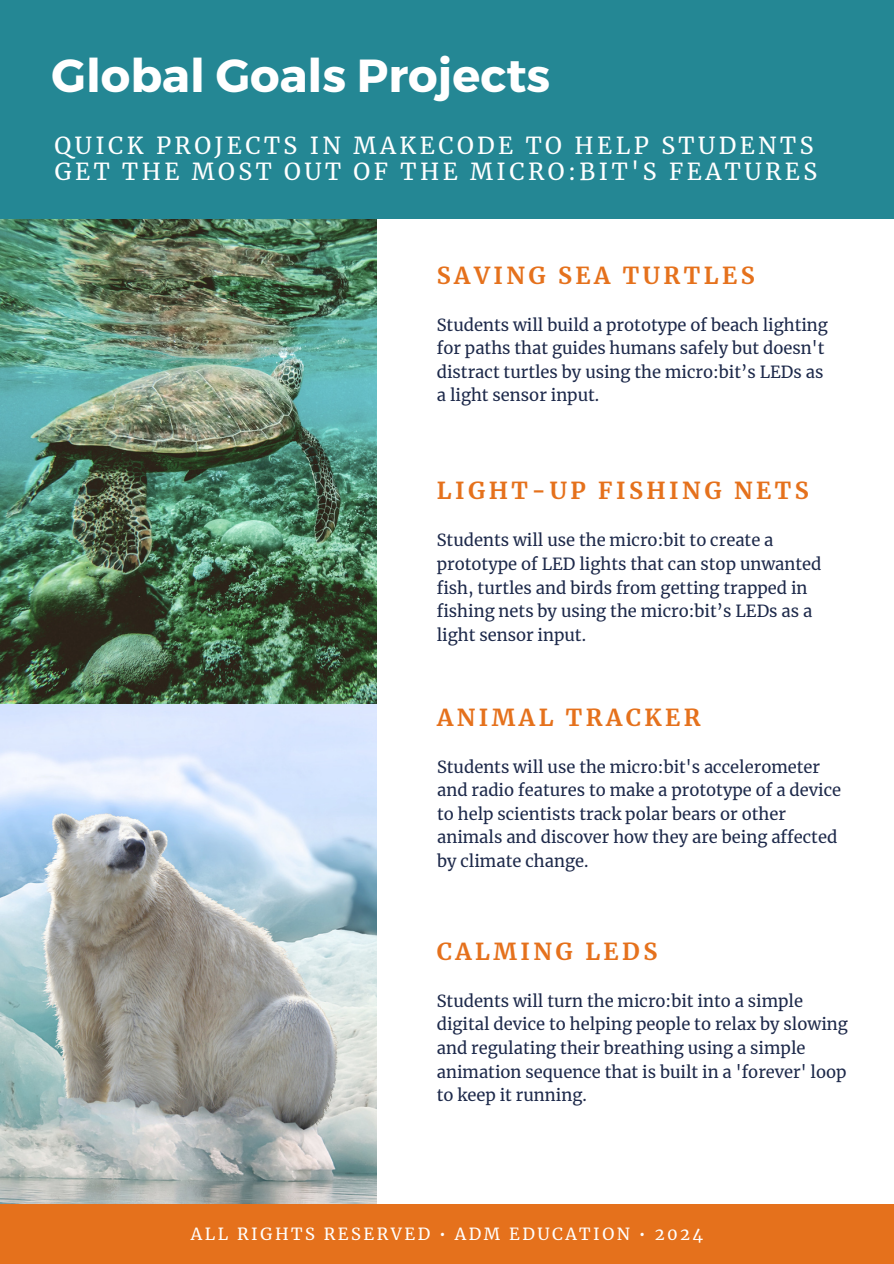
<style>
.page{position:relative;width:894px;height:1264px;background:#fff}
.page>*{position:absolute;margin:0;border:0;box-sizing:border-box;transform-origin:0 0}
.t1{font:700 46.35px "Montserrat";color:#fff}
.t2{font:23.1px/25.8px "Merriweather";letter-spacing:.15em;color:#fff}
.t3{font:700 23.1px "Merriweather";letter-spacing:.15em;color:#e5711c}
.t4{font:16.5px/23.7px "Merriweather";color:#1d294a}
.t5{font:16.5px "Merriweather";letter-spacing:.15em;color:#fff}
</style>
<div class="page">
<img style="left:0;top:218px;width:376px;height:986px">
<div style="left:0;top:1204px;width:893px;height:59px;background:#e5711c"></div>
<div style="left:0;top:0;width:893px;height:218px;background:#248794"></div>
<p class="t1" style="left:52px;top:45px;width:500px">Global Goals Projects</p>
<h1 class="t2" style="left:54px;top:133px;width:764px">QUICK PROJECTS IN MAKECODE TO HELP STUDENTS<br>GET THE MOST OUT OF THE MICRO:BIT'S FEATURES</h1>
<h2 class="t3" style="left:436px;top:261px;width:319px">SAVING SEA TURTLES</h2>
<h3 class="t4" style="left:436px;top:313px;width:392px">Students will build a prototype of beach lighting for paths that guides humans safely but doesn't distract turtles by using the micro:bit’s LEDs as a light sensor input.</h3>
<p class="t3" style="left:436px;top:476px;width:373px">LIGHT-UP FISHING NETS</p>
<h2 class="t4" style="left:436px;top:528px;width:386px">Students will use the micro:bit to create a prototype of LED lights that can stop unwanted fish, turtles and birds from getting trapped in fishing nets by using the micro:bit’s LEDs as a light sensor input.</h2>
<p class="t3" style="left:437px;top:703px;width:265px">ANIMAL TRACKER</p>
<h2 class="t4" style="left:437px;top:754px;width:405px">Students will use the micro:bit's accelerometer and radio features to make a prototype of a device to help scientists track polar bears or other animals and discover how they are being affected by climate change.</h2>
<p class="t3" style="left:436px;top:937px;width:222px">CALMING LEDS</p>
<h2 class="t4" style="left:436px;top:988px;width:412px">Students will turn the micro:bit into a simple digital device to helping people to relax by slowing and regulating their breathing using a simple animation sequence that is built in a 'forever' loop to keep it running.</h2>
<p class="t5" style="left:191px;top:1223px;width:513px">ALL RIGHTS RESERVED • ADM EDUCATION • 2024</p>
</div>
